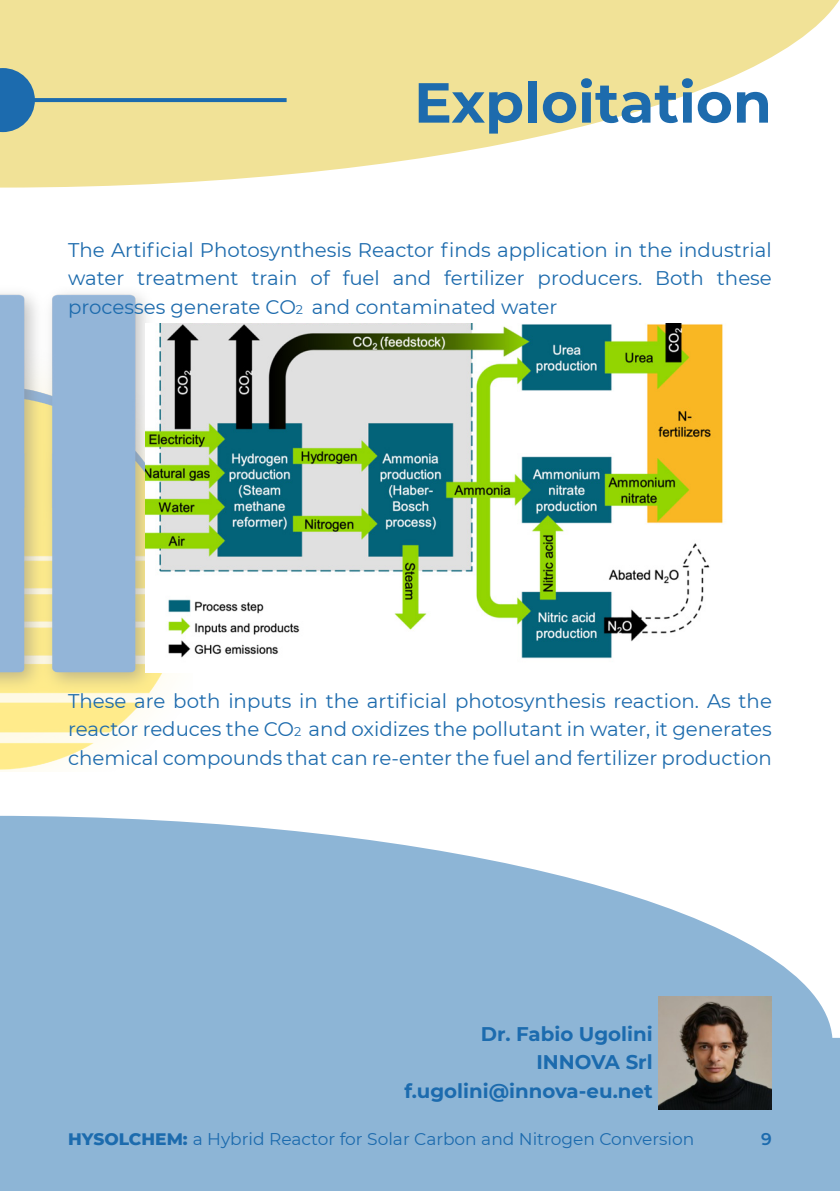
<style>
.page{position:relative;width:840px;height:1191px;background:#fff}
.page>*{position:absolute;margin:0;border:0;box-sizing:border-box;transform-origin:0 0}
.Page_Body_Text_-_Whi{font:700 56.4px "Montserrat";color:#1d6bad}
.Page_Body_Text_-_Whi-2{font:19.8px/28.2px "Montserrat";color:#1d6bad;text-align:justify}
.Page_Body_Text_-_Whi-3{font:700 19.8px "Montserrat";color:#1c6bae}
.t1{font:17px "Montserrat";color:#1d6bad}
.t2{font:600 17px "Montserrat";color:#1d6bad}
.s1{font-size:12.6px}
.s2{font-weight:800}
</style>
<div class="page">
<img style="left:0;top:293px;width:166px;height:478px">
<svg style="left:0;top:0;width:839px;height:188px;fill:#f1e297"></svg>
<svg style="left:0;top:816px;width:839px;height:375px;background:#9cbfdb"></svg>
<img style="left:145px;top:323px;width:578px;height:349px">
<img style="left:658px;top:996px;width:113px;height:114px">
<svg style="left:35px;top:98px;width:251px;height:4px"></svg>
<svg style="left:0;top:68px;width:35px;height:64px;background:#4682a9"></svg>
<p class="Page_Body_Text_-_Whi" style="left:414px;top:62px;width:359px">Exploitation</p>
<p class="Page_Body_Text_-_Whi-2" style="left:68px;top:235px;width:705px">The Artificial Photosynthesis Reactor finds application in the industrial water treatment train of fuel and fertilizer producers. Both these processes generate CO<span class="s1">2</span> and contaminated water</p>
<p class="Page_Body_Text_-_Whi-2" style="left:68px;top:686px;width:705px">These are both inputs in the artificial photosynthesis reaction. As the reactor reduces the CO<span class="s1">2</span> and oxidizes the pollutant in water, it generates chemical compounds that can re-enter the fuel and fertilizer production</p>
<p class="Page_Body_Text_-_Whi-3" style="left:480px;top:1020px;width:173px">Dr. Fabio Ugolini</p>
<p class="Page_Body_Text_-_Whi-3" style="left:536px;top:1048px;width:118px">INNOVA Srl</p>
<p class="Page_Body_Text_-_Whi-3" style="left:404px;top:1076px;width:250px">f.ugolini@innova-eu.net</p>
<p class="t1" style="left:68px;top:1127px;width:627px"><span class="s2">HYSOLCHEM:</span> a Hybrid Reactor for Solar Carbon and Nitrogen Conversion</p>
<p class="t2" style="left:760px;top:1127px;width:12px">9</p>
</div>
